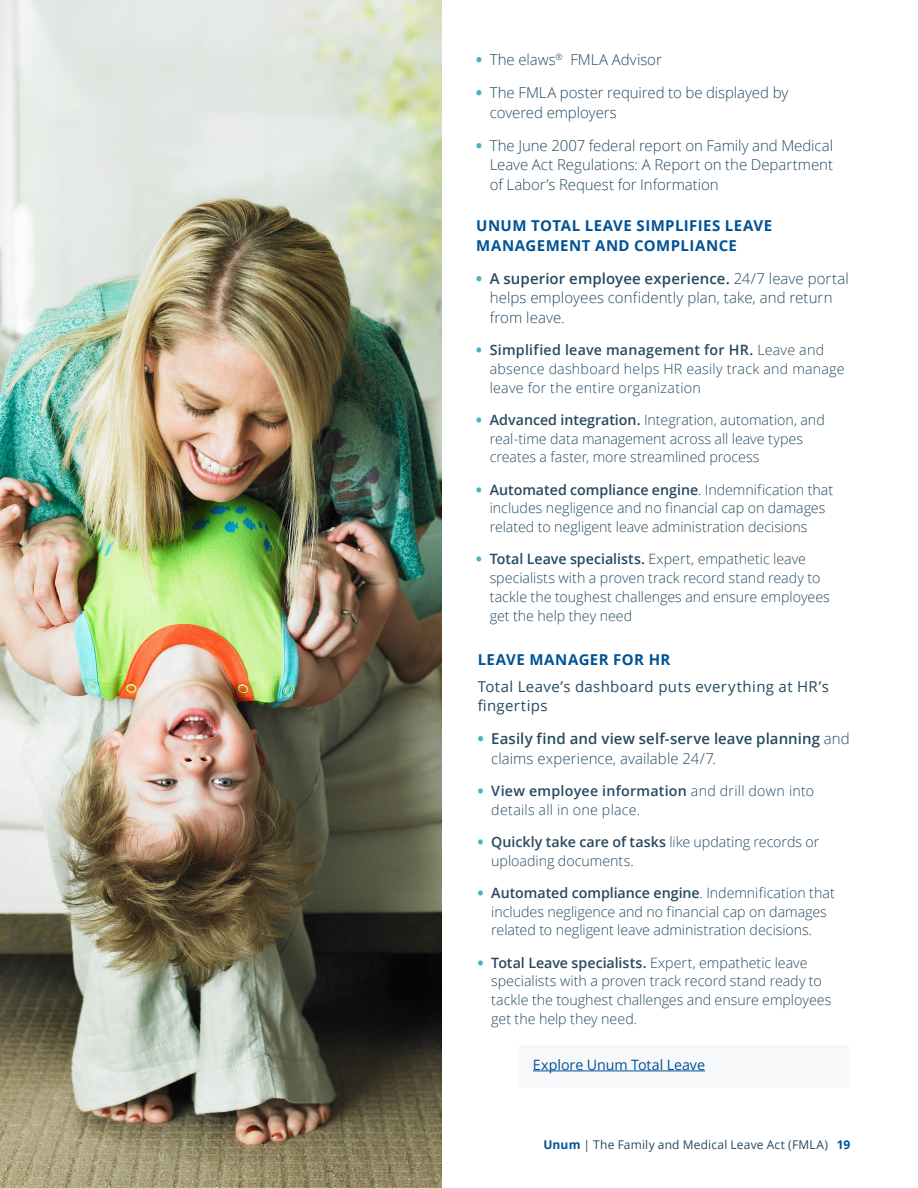
<style>
.page{position:relative;width:918px;height:1188px;background:#fff}
.page>*{position:absolute;margin:0;border:0;box-sizing:border-box;transform-origin:0 0}
.t1{font:300 15px/19.5px "Open Sans";color:#26495f}
.t2{font:600 15px/19.5px "Open Sans";letter-spacing:.005em;color:#26495f}
.t3{font:700 15px/19.5px "Open Sans";letter-spacing:.025em;color:#005295}
.t4{font:15px/19.5px "Open Sans";letter-spacing:.025em;color:#264a5e}
.t5{font:300 14.25px/18.8px "Open Sans";color:#26495f}
.t6{font:300 14.25px/18.8px "Open Sans";letter-spacing:.02em;color:#26495f}
.t7{font:14.25px "Open Sans";letter-spacing:-.005em;color:#015294}
.t8{font:12px "Open Sans";letter-spacing:.015em;color:#26495f}
.s1{font-weight:800;color:#47b4bc}
.s2{font-weight:600}
.s3{font-weight:300}
.s4{font-weight:700;color:#015294}
.s5{color:#25495f}
</style>
<div class="page">
<img style="left:0;top:0;width:442px;height:1188px">
<div style="left:519px;top:1045px;width:330px;height:43px;background:#f6f8fa"></div>
<hr style="left:533px;top:1071px;width:172px;height:1px;background:#015294">
<p class="t1" style="left:476px;top:50px;width:187px"><span class="s1">•</span> The elaws<sup>®</sup> FMLA Advisor</p>
<p class="t1" style="left:490px;top:83px;width:300px;text-indent:-14px"><span class="s1">•</span> The FMLA poster required to be displayed by covered employers</p>
<p class="t1" style="left:490px;top:135px;width:345px;text-align:justify;text-indent:-14px"><span class="s1">•</span> The June 2007 federal report on Family and Medical Leave Act Regulations: A Report on the Department of Labor’s Request for Information</p>
<p class="t3" style="left:476px;top:216px;width:297px">UNUM TOTAL LEAVE SIMPLIFIES LEAVE<br>MANAGEMENT AND COMPLIANCE</p>
<p class="t1" style="left:490px;top:268px;width:361px;text-indent:-14px"><span class="s1">•</span> <span class="s2">A superior employee experience.</span> 24/7 leave portal helps employees confidently plan, take, and return from leave.</p>
<p class="t6" style="left:490px;top:340px;width:356px;text-indent:-13px"><span class="s1">•</span> <span class="s2">Simplified leave management for HR.</span> Leave and absence dashboard helps HR easily track and manage leave for the entire organization</p>
<p class="t5" style="left:490px;top:410px;width:337px;text-indent:-13px"><span class="s1">•</span> <span class="s2">Advanced integration.</span> Integration, automation, and real-time data management across all leave types creates a faster, more streamlined process</p>
<p class="t5" style="left:490px;top:480px;width:345px;text-indent:-13px"><span class="s1">•</span> <span class="s2">Automated compliance engine</span>. Indemnification that includes negligence and no financial cap on damages related to negligent leave administration decisions</p>
<p class="t5" style="left:490px;top:549px;width:342px;text-indent:-13px"><span class="s1">•</span> <span class="s2">Total Leave specialists.</span> Expert, empathetic leave specialists with a proven track record stand ready to tackle the toughest challenges and ensure employees get the help they need</p>
<p class="t3" style="left:478px;top:650px;width:194px">LEAVE MANAGER FOR HR</p>
<p class="t4" style="left:478px;top:676px;width:353px">Total Leave’s dashboard puts everything at HR’s fingertips</p>
<p class="t2" style="left:491px;top:729px;width:360px;text-indent:-14px"><span class="s1">•</span> Easily find and view self-serve leave planning <span class="s3">and claims experience, available 24/7.</span></p>
<p class="t5" style="left:491px;top:781px;width:325px;text-indent:-13px"><span class="s1">•</span> <span class="s2">View employee information</span> and drill down into details all in one place.</p>
<p class="t5" style="left:491px;top:832px;width:330px;text-indent:-13px"><span class="s1">•</span> <span class="s2">Quickly take care of tasks</span> like updating records or uploading documents.</p>
<p class="t5" style="left:491px;top:883px;width:345px;text-indent:-13px"><span class="s1">•</span> <span class="s2">Automated compliance engine</span>. Indemnification that includes negligence and no financial cap on damages related to negligent leave administration decisions.</p>
<p class="t5" style="left:491px;top:953px;width:342px;text-indent:-13px"><span class="s1">•</span> <span class="s2">Total Leave specialists.</span> Expert, empathetic leave specialists with a proven track record stand ready to tackle the toughest challenges and ensure employees get the help they need.</p>
<p class="t7" style="left:533px;top:1055px;width:174px">Explore Unum Total Leave</p>
<p class="t8" style="left:543px;top:1136px;width:309px"><span class="s4">Unum</span> <span class="s5">|</span> The Family and Medical Leave Act (FMLA) <span class="s4">19</span></p>
</div>
